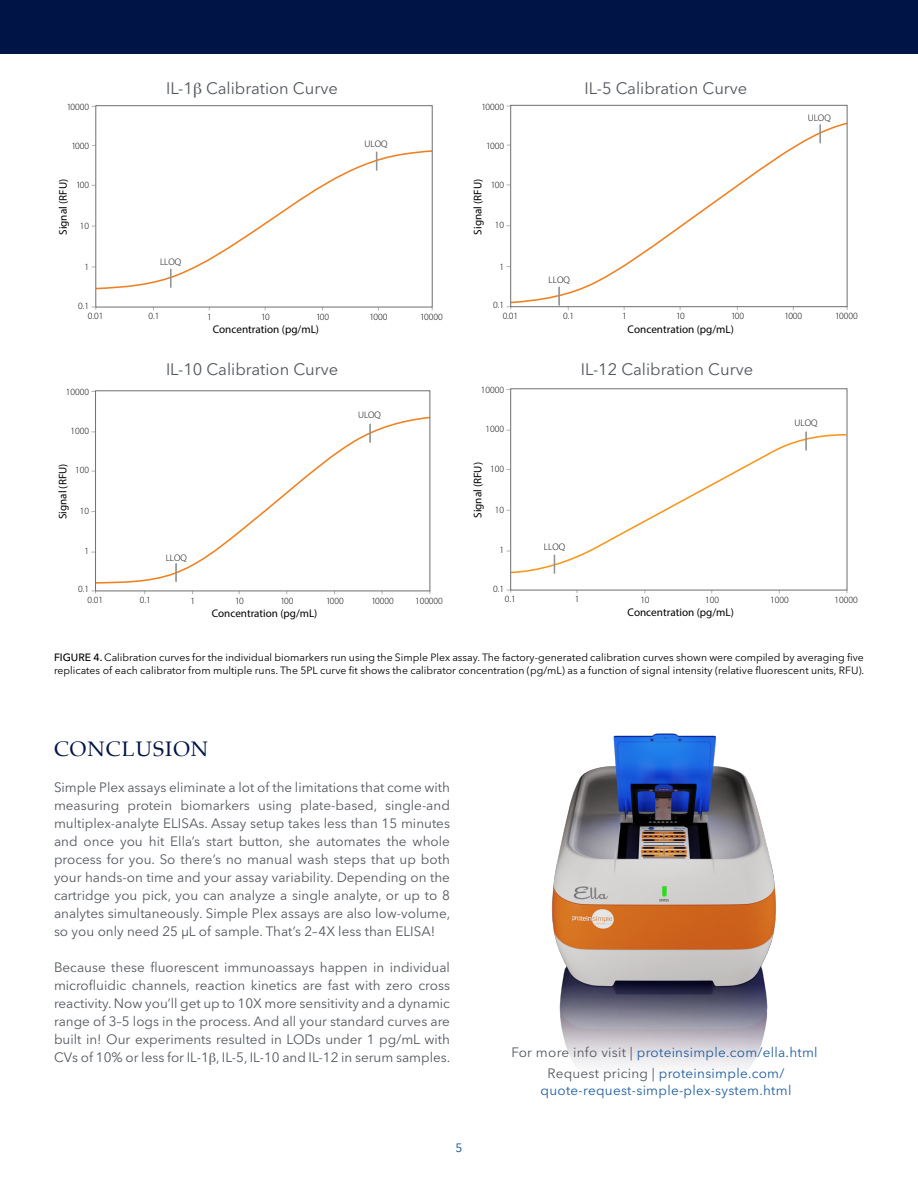
<style>
.page{position:relative;width:918px;height:1188px;background:#fff}
.page>*{position:absolute;margin:0;border:0;box-sizing:border-box;transform-origin:0 0}
.t1{font:21px "Palatino";letter-spacing:.05em;color:#001446}
.t2{font:16.5px "Avenir Next LT Pro";color:#53585f}
.t3{font:13.5px/18px "Avenir Next LT Pro";color:#53585f;text-align:justify}
.t4{font:13.5px/16.5px "Avenir Next LT Pro";letter-spacing:.02em;color:#215e9e;text-align:center}
.t5{font:12px "Avenir Next LT Pro";color:#004a98}
.t6{font:11.1px "Myriad Pro";color:#010101}
.t7{font:10.5px/13.5px "Avenir Next LT Pro";color:#000}
.t8{font:300 9.6px "Myriad Pro";color:#010101}
.t9{font:300 9.6px "Myriad Pro";color:#000}
.t10{font:300 9.45px "Myriad Pro";color:#010101}
.t11{font:300 9.45px "Myriad Pro";color:#000}
.s1{font-weight:500}
.s2{color:#53585f}
</style>
<div class="page">
<div style="left:0;top:0;width:918px;height:54px;background:#001446"></div>
<svg style="left:94px;top:150px;width:337px;height:140px"></svg>
<svg style="left:170px;top:269px;width:2px;height:19px"></svg>
<svg style="left:376px;top:152px;width:1px;height:19px"></svg>
<div style="left:95px;top:105px;width:338px;height:202px;border:1px solid #6d6e71"></div>
<svg style="left:94px;top:416px;width:337px;height:168px"></svg>
<svg style="left:175px;top:563px;width:2px;height:19px"></svg>
<svg style="left:369px;top:424px;width:2px;height:19px"></svg>
<div style="left:95px;top:390px;width:335px;height:201px;border:1px solid #6d6e71"></div>
<svg style="left:509px;top:122px;width:337px;height:182px"></svg>
<svg style="left:558px;top:287px;width:2px;height:18px"></svg>
<svg style="left:819px;top:124px;width:2px;height:19px"></svg>
<div style="left:510px;top:105px;width:338px;height:202px;border:1px solid #6d6e71"></div>
<svg style="left:509px;top:433px;width:339px;height:141px"></svg>
<div style="left:510px;top:388px;width:337px;height:202px;border:1px solid #6d6e71"></div>
<svg style="left:554px;top:555px;width:1px;height:19px"></svg>
<svg style="left:805px;top:432px;width:2px;height:18px"></svg>
<img style="left:551px;top:733px;width:225px;height:335px">
<p class="t2" style="left:166px;top:78px;width:173px">IL-1 Calibration Curve</p>
<p class="t2" style="left:585px;top:78px;width:164px">IL-5 Calibration Curve</p>
<p class="t8" style="left:67px;top:101px;width:24px">10000</p>
<p class="t8" style="left:71px;top:140px;width:19px">1000</p>
<p class="t6" style="left:56px;top:235px;width:57px;rotate:-90deg">Signal (RFU)</p>
<p class="t8" style="left:76px;top:179px;width:15px">100</p>
<p class="t8" style="left:80px;top:220px;width:11px">10</p>
<p class="t8" style="left:365px;top:138px;width:25px">ULOQ</p>
<p class="t8" style="left:482px;top:101px;width:24px">10000</p>
<p class="t8" style="left:486px;top:140px;width:19px">1000</p>
<p class="t6" style="left:471px;top:235px;width:57px;rotate:-90deg">Signal (RFU)</p>
<p class="t8" style="left:491px;top:179px;width:15px">100</p>
<p class="t8" style="left:495px;top:219px;width:11px">10</p>
<p class="t8" style="left:808px;top:112px;width:25px">ULOQ</p>
<p class="t8" style="left:85px;top:261px;width:6px">1</p>
<p class="t9" style="left:160px;top:256px;width:23px">LLOQ</p>
<p class="t8" style="left:499px;top:261px;width:6px">1</p>
<p class="t9" style="left:549px;top:274px;width:23px">LLOQ</p>
<p class="t8" style="left:78px;top:300px;width:12px">0.1</p>
<p class="t8" style="left:493px;top:299px;width:12px">0.1</p>
<p class="t8" style="left:88px;top:310px;width:17px">0.01</p>
<p class="t8" style="left:148px;top:310px;width:12px">0.1</p>
<p class="t8" style="left:207px;top:311px;width:6px">1</p>
<p class="t8" style="left:261px;top:311px;width:10px">10</p>
<p class="t8" style="left:316px;top:311px;width:15px">100</p>
<p class="t8" style="left:370px;top:311px;width:19px">1000</p>
<p class="t8" style="left:420px;top:311px;width:24px">10000</p>
<p class="t6" style="left:213px;top:323px;width:108px">Concentration (pg/mL)</p>
<p class="t8" style="left:503px;top:310px;width:17px">0.01</p>
<p class="t8" style="left:563px;top:310px;width:12px">0.1</p>
<p class="t8" style="left:622px;top:310px;width:6px">1</p>
<p class="t8" style="left:676px;top:310px;width:10px">10</p>
<p class="t8" style="left:731px;top:310px;width:15px">100</p>
<p class="t8" style="left:784px;top:310px;width:19px">1000</p>
<p class="t8" style="left:835px;top:310px;width:24px">10000</p>
<p class="t6" style="left:628px;top:322px;width:108px">Concentration (pg/mL)</p>
<p class="t2" style="left:166px;top:360px;width:174px">IL-10 Calibration Curve</p>
<p class="t2" style="left:581px;top:360px;width:174px">IL-12 Calibration Curve</p>
<p class="t10" style="left:66px;top:386px;width:25px">10000</p>
<p class="t10" style="left:71px;top:425px;width:20px">1000</p>
<p class="t6" style="left:56px;top:519px;width:57px;rotate:-90deg">Signal (RFU)</p>
<p class="t10" style="left:75px;top:464px;width:15px">100</p>
<p class="t10" style="left:80px;top:505px;width:11px">10</p>
<p class="t10" style="left:358px;top:409px;width:24px">ULOQ</p>
<p class="t8" style="left:481px;top:384px;width:25px">10000</p>
<p class="t8" style="left:486px;top:423px;width:20px">1000</p>
<p class="t6" style="left:471px;top:518px;width:57px;rotate:-90deg">Signal (RFU)</p>
<p class="t8" style="left:490px;top:463px;width:15px">100</p>
<p class="t8" style="left:495px;top:504px;width:11px">10</p>
<p class="t8" style="left:794px;top:417px;width:25px">ULOQ</p>
<p class="t10" style="left:84px;top:545px;width:6px">1</p>
<p class="t11" style="left:166px;top:552px;width:23px">LLOQ</p>
<p class="t8" style="left:499px;top:544px;width:6px">1</p>
<p class="t8" style="left:544px;top:541px;width:23px">LLOQ</p>
<p class="t10" style="left:78px;top:584px;width:12px">0.1</p>
<p class="t8" style="left:493px;top:583px;width:12px">0.1</p>
<p class="t10" style="left:88px;top:594px;width:17px">0.01</p>
<p class="t10" style="left:140px;top:594px;width:12px">0.1</p>
<p class="t10" style="left:191px;top:595px;width:6px">1</p>
<p class="t10" style="left:235px;top:595px;width:10px">10</p>
<p class="t10" style="left:280px;top:595px;width:14px">100</p>
<p class="t10" style="left:326px;top:595px;width:19px">1000</p>
<p class="t10" style="left:371px;top:595px;width:24px">10000</p>
<p class="t10" style="left:415px;top:595px;width:29px">100000</p>
<p class="t6" style="left:212px;top:606px;width:107px">Concentration (pg/mL)</p>
<p class="t8" style="left:505px;top:593px;width:12px">0.1</p>
<p class="t8" style="left:575px;top:593px;width:6px">1</p>
<p class="t8" style="left:640px;top:594px;width:11px">10</p>
<p class="t8" style="left:705px;top:594px;width:15px">100</p>
<p class="t8" style="left:770px;top:594px;width:20px">1000</p>
<p class="t8" style="left:834px;top:594px;width:25px">10000</p>
<p class="t6" style="left:628px;top:606px;width:108px">Concentration (pg/mL)</p>
<p class="t7" style="left:54px;top:650px;width:812px"><span class="s1">FIGURE 4.</span> Calibration curves for the individual biomarkers run using the Simple Plex assay. The factory-generated calibration curves shown were compiled by averaging five replicates of each calibrator from multiple runs. The 5PL curve fit shows the calibrator concentration (pg/mL) as a function of signal intensity (relative fluorescent units, RFU).</p>
<h1 class="t1" style="left:54px;top:731px;width:156px">CONCLUSION</h1>
<p class="t3" style="left:54px;top:778px;width:398px">Simple Plex assays eliminate a lot of the limitations that come with measuring protein biomarkers using plate-based, single-and multiplex-analyte ELISAs. Assay setup takes less than 15 minutes and once you hit Ella’s start button, she automates the whole process for you. So there’s no manual wash steps that up both your hands-on time and your assay variability. Depending on the cartridge you pick, you can analyze a single analyte, or up to 8 analytes simultaneously. Simple Plex assays are also low-volume, so you only need 25 µL of sample. That’s 2–4X less than ELISA!</p>
<p class="t3" style="left:54px;top:958px;width:398px">Because these fluorescent immunoassays happen in individual microfluidic channels, reaction kinetics are fast with zero cross reactivity. Now you’ll get up to 10X more sensitivity and a dynamic range of 3–5 logs in the process. And all your standard curves are built in! Our experiments resulted in LODs under 1 pg/mL with CVs of 10% or less for IL-1 , IL-5, IL-10 and IL-12 in serum samples.</p>
<p class="t5" style="left:456px;top:1140px;width:8px">5</p>
<p class="t4" style="left:511px;top:1044px;width:308px"><span class="s2">For more info visit |</span> proteinsimple.com/ella.html</p>
<p class="t4" style="left:541px;top:1065px;width:252px"><span class="s2">Request pricing |</span> proteinsimple.com/ quote-request-simple-plex-system.html</p>
</div>
